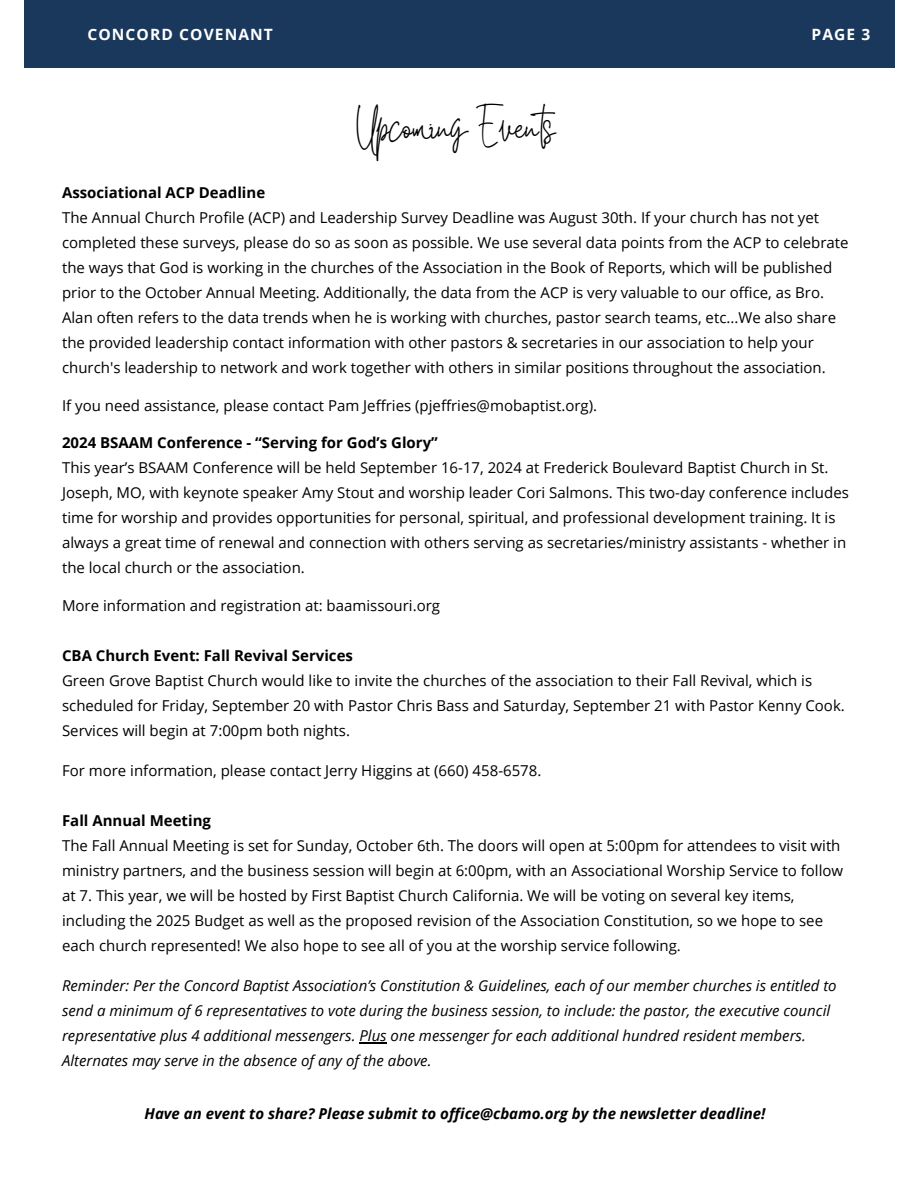
<style>
.page{position:relative;width:918px;height:1188px;background:#fff}
.page>*{position:absolute;margin:0;border:0;box-sizing:border-box;transform-origin:0 0}
.t1{font:30px "White Star";color:#000}
.t2{font:700 15.6px "Open Sans";letter-spacing:.07em;color:#fff}
.t3{font:15px/25px "Open Sans";color:#000}
.t4{font:italic 15px/25px "Open Sans";color:#000}
.t5{font:700 15px "Open Sans";color:#000}
.t6{font:italic 700 15px "Open Sans";color:#000}
</style>
<div class="page">
<div style="left:24px;top:0;width:870px;height:68px;background:#1a375c"></div>
<svg style="left:359px;top:1042px;width:28px;height:1px"></svg>
<p class="t2" style="left:87px;top:24px;width:187px">CONCORD COVENANT</p>
<p class="t2" style="left:812px;top:24px;width:60px">PAGE 3</p>
<h1 class="t1" style="left:357px;top:120px;width:209px">Upcoming Events</h1>
<p class="t5" style="left:62px;top:182px;width:205px">Associational ACP Deadline</p>
<p class="t3" style="left:62px;top:205px;width:788px">The Annual Church Profile (ACP) and Leadership Survey Deadline was August 30th. If your church has not yet completed these surveys, please do so as soon as possible. We use several data points from the ACP to celebrate the ways that God is working in the churches of the Association in the Book of Reports, which will be published prior to the October Annual Meeting. Additionally, the data from the ACP is very valuable to our office, as Bro.<br>Alan often refers to the data trends when he is working with churches, pastor search teams, etc...We also share the provided leadership contact information with other pastors &amp; secretaries in our association to help your church's leadership to network and work together with others in similar positions throughout the association.</p>
<p class="t3" style="left:62px;top:393px;width:537px">If you need assistance, please contact Pam Jeffries (pjeffries@mobaptist.org).</p>
<p class="t5" style="left:62px;top:432px;width:377px">2024 BSAAM Conference - “Serving for God’s Glory”</p>
<p class="t3" style="left:62px;top:455px;width:788px">This year’s BSAAM Conference will be held September 16-17, 2024 at Frederick Boulevard Baptist Church in St.<br>Joseph, MO, with keynote speaker Amy Stout and worship leader Cori Salmons. This two-day conference includes time for worship and provides opportunities for personal, spiritual, and professional development training. It is always a great time of renewal and connection with others serving as secretaries/ministry assistants - whether in the local church or the association.</p>
<p class="t3" style="left:62px;top:593px;width:380px">More information and registration at: baamissouri.org</p>
<p class="t5" style="left:62px;top:645px;width:292px">CBA Church Event: Fall Revival Services</p>
<p class="t3" style="left:62px;top:668px;width:784px">Green Grove Baptist Church would like to invite the churches of the association to their Fall Revival, which is scheduled for Friday, September 20 with Pastor Chris Bass and Saturday, September 21 with Pastor Kenny Cook.<br>Services will begin at 7:00pm both nights.</p>
<p class="t3" style="left:62px;top:758px;width:481px">For more information, please contact Jerry Higgins at (660) 458-6578.</p>
<p class="t5" style="left:62px;top:810px;width:150px">Fall Annual Meeting</p>
<p class="t3" style="left:62px;top:833px;width:783px">The Fall Annual Meeting is set for Sunday, October 6th. The doors will open at 5:00pm for attendees to visit with ministry partners, and the business session will begin at 6:00pm, with an Associational Worship Service to follow at 7. This year, we will be hosted by First Baptist Church California. We will be voting on several key items, including the 2025 Budget as well as the proposed revision of the Association Constitution, so we hope to see each church represented! We also hope to see all of you at the worship service following.</p>
<p class="t4" style="left:62px;top:972px;width:776px">Reminder: Per the Concord Baptist Association’s Constitution &amp; Guidelines, each of our member churches is entitled to send a minimum of 6 representatives to vote during the business session, to include: the pastor, the executive council representative plus 4 additional messengers. Plus one messenger for each additional hundred resident members.<br>Alternates may serve in the absence of any of the above.</p>
<p class="t6" style="left:145px;top:1103px;width:623px">Have an event to share? Please submit to office@cbamo.org by the newsletter deadline!</p>
</div>
